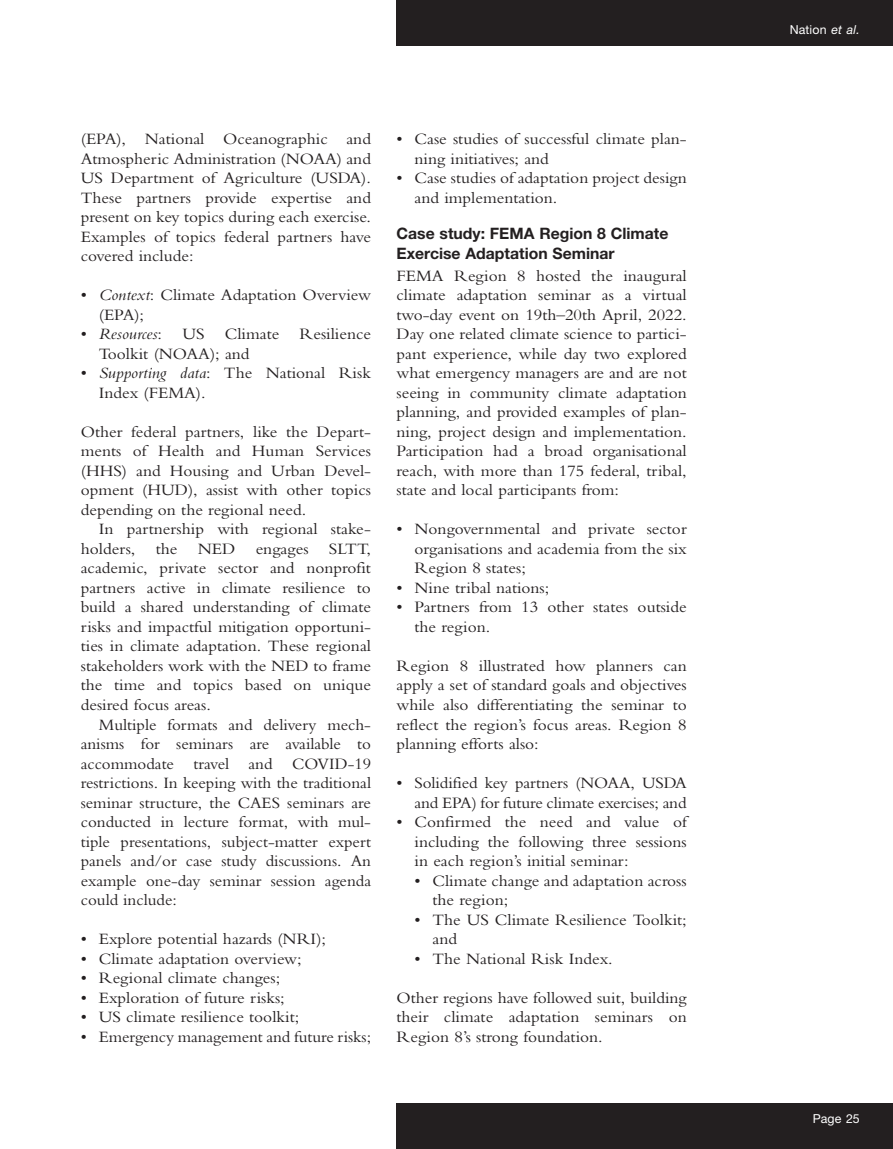
<style>
.page{position:relative;width:893px;height:1149px;background:#fff}
.page>*{position:absolute;margin:0;border:0;box-sizing:border-box;transform-origin:0 0}
.text{font:16.5px/19.5px "Bembo MT Pro";color:#231f20;scale:1.05 1}
.text_indent{font:16.5px/19.5px "Bembo MT Pro";color:#231f20;text-align:justify}
.text_indent-2{font:16.5px/19.5px "Bembo MT Pro";color:#231f20;text-align:justify;scale:1.06 1}
.text-2{font:16.5px/19.5px "Bembo MT Pro";color:#231f20;text-align:right}
.text_sp_ab{font:16.5px/19.5px "Bembo MT Pro";color:#231f20;text-align:justify;scale:1.05 1}
.b_head{font:700 15.75px/19.5px "Helvetica Neue LT Pro";color:#231f20}
.t1{font:12.3px "Helvetica Neue LT Pro";letter-spacing:.01em;color:#fff}
.s1{font-style:italic}
</style>
<div class="page">
<div style="left:397px;top:0;width:496px;height:46px;background:#231f20"></div>
<div style="left:397px;top:1103px;width:496px;height:45px;background:#231f20"></div>
<p class="text" style="left:81px;top:129px;width:278px;text-align:justify">(EPA), National Oceanographic and Atmospheric Administration (NOAA) and US Department of Agriculture (USDA).<br>These partners provide expertise and present on key topics during each exercise.<br>Examples of topics federal partners have covered include:</p>
<p class="text" style="left:99px;top:285px;width:261px;text-indent:-18px">• <span class="s1">Context</span>: Climate Adaptation Overview (EPA);</p>
<p class="text" style="left:99px;top:324px;width:261px;text-indent:-18px">• <span class="s1">Resources</span>: US Climate Resilience<br>Toolkit (NOAA); and</p>
<p class="text" style="left:99px;top:363px;width:261px;text-indent:-18px">• <span class="s1">Supporting data</span>: The National Risk<br>Index (FEMA).</p>
<p class="text" style="left:81px;top:421px;width:278px;text-align:justify">Other federal partners, like the Depart&shy;ments of Health and Human Services (HHS) and Housing and Urban Devel&shy;opment (HUD), assist with other topics depending on the regional need.</p>
<p class="text_indent-2" style="left:81px;top:519px;width:275px;text-indent:18px">In partnership with regional stake&shy;holders, the NED engages SLTT, academic, private sector and nonprofit partners active in climate resilience to build a shared understanding of climate risks and impactful mitigation opportuni&shy;ties in climate adaptation. These regional stakeholders work with the NED to frame the time and topics based on unique desired focus areas.</p>
<p class="text_indent" style="left:81px;top:714px;width:292px;text-indent:18px">Multiple formats and delivery mech&shy;anisms for seminars are available to accommodate travel and COVID-19 restrictions. In keeping with the traditional seminar structure, the CAES seminars are conducted in lecture format, with mul&shy;tiple presentations, subject-matter expert panels and/or case study discussions. An example one-day seminar session agenda could include:</p>
<p class="text" style="left:81px;top:928px;width:235px">• Explore potential hazards (NRI);</p>
<p class="text" style="left:81px;top:948px;width:212px">• Climate adaptation overview;</p>
<p class="text" style="left:81px;top:967px;width:191px">• Regional climate changes;</p>
<p class="text" style="left:81px;top:987px;width:196px">• Exploration of future risks;</p>
<p class="text" style="left:81px;top:1006px;width:210px">• US climate resilience toolkit;</p>
<p class="text-2" style="left:81px;top:1026px;width:292px">• Emergency management and future risks;</p>
<p class="text" style="left:414px;top:129px;width:261px;text-indent:-18px">• Case studies of successful climate plan&shy;ning initiatives; and</p>
<p class="text" style="left:414px;top:168px;width:261px;text-indent:-18px">• Case studies of adaptation project design and implementation.</p>
<p class="b_head" style="left:396px;top:223px;width:273px">Case study: FEMA Region 8 Climate<br>Exercise Adaptation Seminar</p>
<p class="text" style="left:396px;top:265px;width:278px;text-align:justify">FEMA Region 8 hosted the inaugural climate adaptation seminar as a virtual two-day event on 19th–20th April, 2022.<br>Day one related climate science to partici&shy;pant experience, while day two explored what emergency managers are and are not seeing in community climate adaptation planning, and provided examples of plan&shy;ning, project design and implementation.<br>Participation had a broad organisational reach, with more than 175 federal, tribal, state and local participants from:</p>
<p class="text" style="left:414px;top:519px;width:261px;text-align:justify;text-indent:-18px">• Nongovernmental and private sector organisations and academia from the six Region 8 states;</p>
<p class="text" style="left:396px;top:577px;width:147px">• Nine tribal nations;</p>
<p class="text" style="left:414px;top:597px;width:261px;text-indent:-18px">• Partners from 13 other states outside the region.</p>
<p class="text" style="left:396px;top:655px;width:278px;text-align:justify">Region 8 illustrated how planners can apply a set of standard goals and objectives while also differentiating the seminar to reflect the region’s focus areas. Region 8 planning efforts also:</p>
<p class="text-2" style="left:396px;top:772px;width:292px">• Solidified key partners (NOAA, USDA and EPA) for future climate exercises; and</p>
<p class="text" style="left:414px;top:811px;width:261px;text-align:justify;text-indent:-18px">• Confirmed the need and value of including the following three sessions in each region’s initial seminar:</p>
<p class="text" style="left:432px;top:870px;width:244px;text-indent:-18px">• Climate change and adaptation across the region;</p>
<p class="text" style="left:432px;top:909px;width:244px;text-indent:-18px">• The US Climate Resilience Toolkit; and</p>
<p class="text" style="left:414px;top:948px;width:190px">• The National Risk Index.</p>
<p class="text_sp_ab" style="left:396px;top:987px;width:278px">Other regions have followed suit, building their climate adaptation seminars on Region 8’s strong foundation.</p>
<p class="t1" style="left:790px;top:22px;width:72px">Nation <span class="s1">et al.</span></p>
<p class="t1" style="left:813px;top:1110px;width:49px">Page 25</p>
</div>
